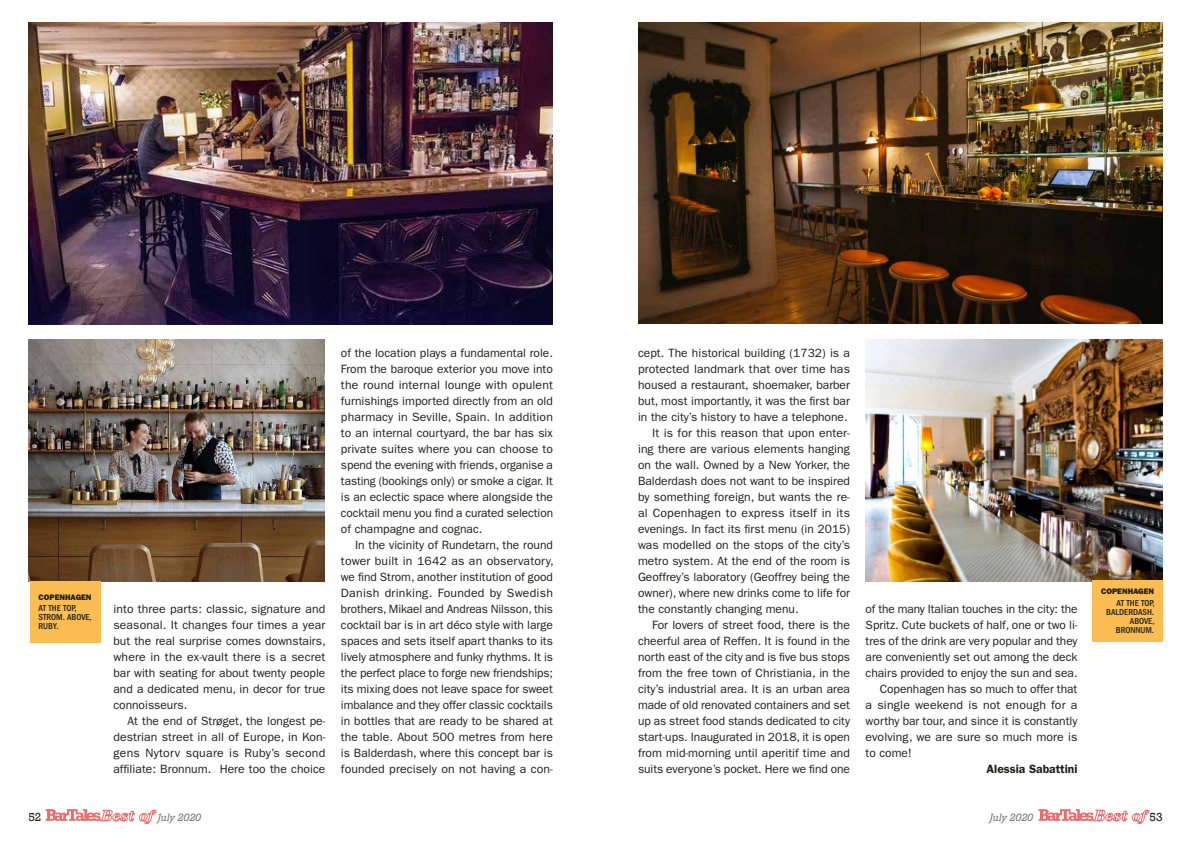
<style>
.page{position:relative;width:1191px;height:842px;background:#fff}
.page>*{position:absolute;margin:0;border:0;box-sizing:border-box;transform-origin:0 0}
.t1{font:12px/16px "ITC Franklin Gothic Std";color:#1d1d1b;text-align:justify}
.t2{font:600 12px "ITC Franklin Gothic Std";color:#1d1d1b}
.t3{font:12px "Rockwell";color:#1d1d1b}
.t4{font:italic 10px "Rockwell";color:#7c7b7b}
.t5{font:500 condensed 9px/9px "ITC Franklin Gothic Std";color:#1d1d1b;text-align:right}
.t6{font:8px "ITC Franklin Gothic Std Hvy";color:#1d1d1b}
</style>
<div class="page">
<svg style="left:46px;top:809px;width:110px;height:15px"></svg>
<svg style="left:1038px;top:809px;width:111px;height:15px"></svg>
<img style="left:638px;top:23px;width:524px;height:300px">
<img style="left:865px;top:340px;width:297px;height:241px">
<div style="left:1091px;top:580px;width:71px;height:61px;background:#fbbd51"></div>
<img style="left:28px;top:23px;width:525px;height:302px">
<img style="left:28px;top:340px;width:296px;height:241px">
<div style="left:30px;top:581px;width:71px;height:61px;background:#fbbd51"></div>
<p class="t6" style="left:39px;top:592px;width:54px">COPENHAGEN</p>
<p class="t5" style="left:39px;top:604px;width:55px;text-align:left">AT THE TOP,<br>STROM. ABOVE,<br>RUBY.</p>
<p class="t1" style="left:113px;top:601px;width:214px">into three parts: classic, signature and seasonal. It changes four times a year but the real surprise comes downstairs, where in the ex-vault there is a secret bar with seating for about twenty people and a dedicated menu, in decor for true connoisseurs.</p>
<p class="t1" style="left:113px;top:713px;width:213px;text-indent:14px">At the end of Strøget, the longest pe&shy;destrian street in all of Europe, in Kon&shy;gens Nytorv square is Ruby’s second affiliate: Bronnum. Here too the choice</p>
<p class="t1" style="left:341px;top:345px;width:214px">of the location plays a fundamental role.<br>From the baroque exterior you move into the round internal lounge with opulent furnishings imported directly from an old pharmacy in Seville, Spain. In addition to an internal courtyard, the bar has six private suites where you can choose to spend the evening with friends, organise a tasting (bookings only) or smoke a cigar. It is an eclectic space where alongside the cocktail menu you find a curated selection of champagne and cognac.</p>
<p class="t1" style="left:341px;top:537px;width:214px;text-indent:14px">In the vicinity of Rundetarn, the round tower built in 1642 as an observatory, we find Strom, another institution of good Danish drinking. Founded by Swedish brothers, Mikael and Andreas Nilsson, this cocktail bar is in art déco style with large spaces and sets itself apart thanks to its lively atmosphere and funky rhythms. It is the perfect place to forge new friendships; its mixing does not leave space for sweet imbalance and they offer classic cocktails in bottles that are ready to be shared at the table. About 500 metres from here is Balderdash, where this concept bar is founded precisely on not having a con-</p>
<p class="t1" style="left:638px;top:345px;width:213px">cept. The historical building (1732) is a</p>
<p class="t1" style="left:638px;top:361px;width:213px">protected landmark that over time has</p>
<p class="t1" style="left:638px;top:377px;width:213px">housed a restaurant, shoemaker, barber</p>
<p class="t1" style="left:638px;top:393px;width:213px">but, most importantly, it was the first bar</p>
<p class="t1" style="left:638px;top:409px;width:211px">in the city’s history to have a telephone.</p>
<p class="t1" style="left:652px;top:425px;width:199px">It is for this reason that upon enter-</p>
<p class="t1" style="left:638px;top:441px;width:213px">ing there are various elements hanging</p>
<p class="t1" style="left:638px;top:457px;width:213px">on the wall. Owned by a New Yorker, the</p>
<p class="t1" style="left:638px;top:473px;width:213px">Balderdash does not want to be inspired</p>
<p class="t1" style="left:638px;top:489px;width:213px">by something foreign, but wants the re-</p>
<p class="t1" style="left:638px;top:505px;width:213px">al Copenhagen to express itself in its</p>
<p class="t1" style="left:638px;top:521px;width:213px">evenings. In fact its first menu (in 2015)</p>
<p class="t1" style="left:638px;top:537px;width:213px">was modelled on the stops of the city’s</p>
<p class="t1" style="left:638px;top:553px;width:213px">metro system. At the end of the room is</p>
<p class="t1" style="left:638px;top:569px;width:213px">Geoffrey’s laboratory (Geoffrey being the</p>
<p class="t1" style="left:638px;top:585px;width:213px">owner), where new drinks come to life for</p>
<p class="t1" style="left:638px;top:601px;width:162px">the constantly changing menu.</p>
<p class="t1" style="left:652px;top:617px;width:199px">For lovers of street food, there is the</p>
<p class="t1" style="left:638px;top:633px;width:213px">cheerful area of Reffen. It is found in the</p>
<p class="t1" style="left:638px;top:649px;width:213px">north east of the city and is five bus stops</p>
<p class="t1" style="left:638px;top:665px;width:213px">from the free town of Christiania, in the</p>
<p class="t1" style="left:638px;top:681px;width:213px">city’s industrial area. It is an urban area</p>
<p class="t1" style="left:638px;top:697px;width:213px">made of old renovated containers and set</p>
<p class="t1" style="left:638px;top:713px;width:213px">up as street food stands dedicated to city</p>
<p class="t1" style="left:638px;top:729px;width:213px">start-ups. Inaugurated in 2018, it is open</p>
<p class="t1" style="left:638px;top:745px;width:213px">from mid-morning until aperitif time and</p>
<p class="t1" style="left:638px;top:761px;width:213px">suits everyone’s pocket. Here we find one</p>
<p class="t1" style="left:865px;top:601px;width:213px">of the many Italian touches in the city: the</p>
<p class="t1" style="left:865px;top:617px;width:213px">Spritz. Cute buckets of half, one or two li-</p>
<p class="t1" style="left:865px;top:633px;width:213px">tres of the drink are very popular and they</p>
<p class="t1" style="left:865px;top:649px;width:213px">are conveniently set out among the deck</p>
<p class="t1" style="left:865px;top:665px;width:213px">chairs provided to enjoy the sun and sea.</p>
<p class="t1" style="left:879px;top:681px;width:199px">Copenhagen has so much to offer that</p>
<p class="t1" style="left:865px;top:697px;width:213px">a single weekend is not enough for a</p>
<p class="t1" style="left:865px;top:713px;width:213px">worthy bar tour, and since it is constantly</p>
<p class="t1" style="left:865px;top:729px;width:213px">evolving, we are sure so much more is</p>
<p class="t1" style="left:865px;top:745px;width:48px">to come!</p>
<p class="t2" style="left:986px;top:762px;width:92px">Alessia Sabattini</p>
<p class="t6" style="left:1101px;top:586px;width:54px">COPENHAGEN</p>
<p class="t5" style="left:1106px;top:598px;width:50px">AT THE TOP,<br>BALDERDASH.<br>ABOVE,<br>BRONNUM.</p>
<p class="t3" style="left:28px;top:810px;width:15px">52</p>
<p class="t4" style="left:158px;top:811px;width:45px">July 2020</p>
<p class="t4" style="left:990px;top:811px;width:45px">July 2020</p>
<p class="t3" style="left:1149px;top:810px;width:15px">53</p>
</div>
